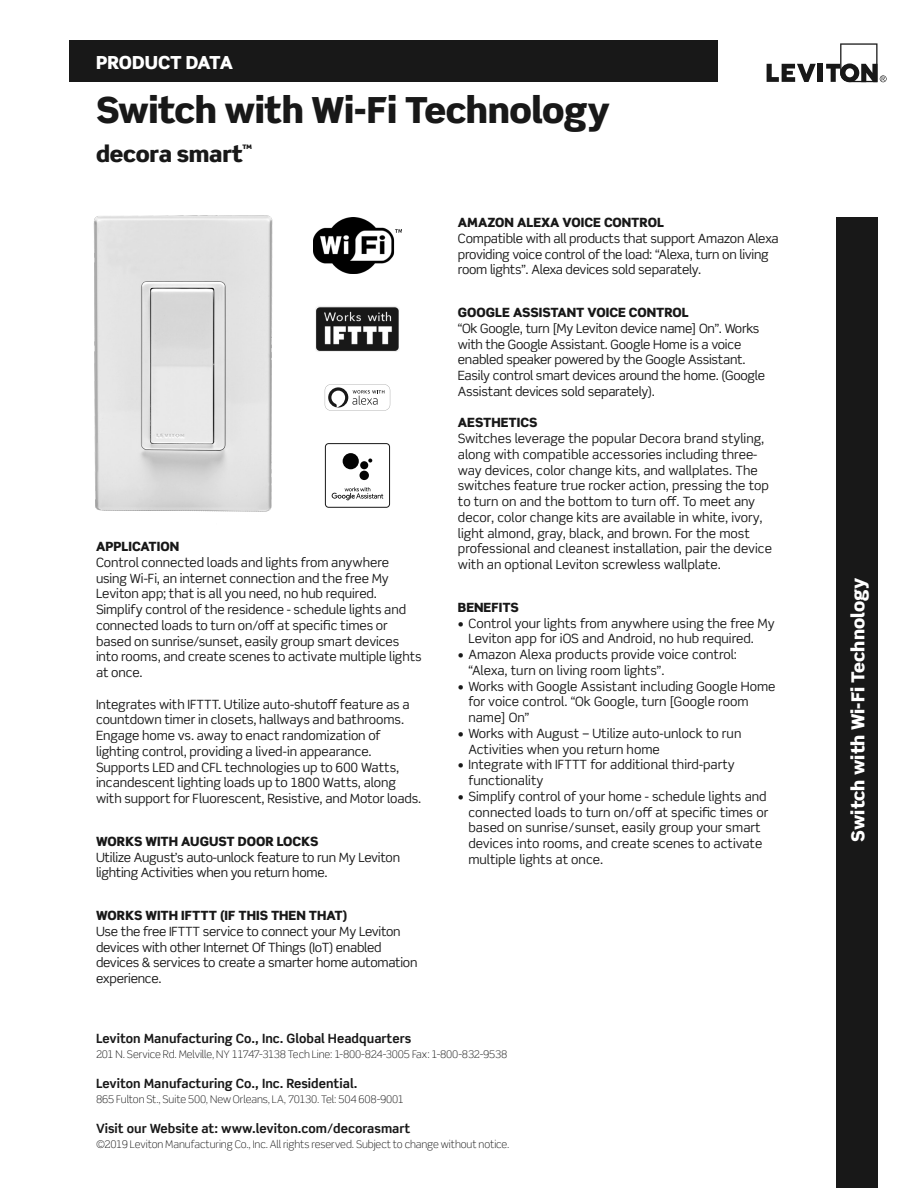
<style>
.page{position:relative;width:918px;height:1188px;background:#fff}
.page>*{position:absolute;margin:0;border:0;box-sizing:border-box;transform-origin:0 0}
.main_head{font:900 36px "Scene Std";letter-spacing:-.015em;color:#181818}
.title_sub{font:900 22.5px "Scene Std";letter-spacing:-.01em;color:#181818}
.t1{font:900 18px "Scene Std";color:#fff}
.t2{font:900 18px "Scene Std";letter-spacing:-.02em;color:#fff}
.Section_Header{font:12.75px/15.8px "Scene Std";letter-spacing:-.005em;color:#181818}
.t3{font:700 12.75px "Scene Std";color:#181818}
.Section_Header-2{font:900 12.75px "Scene Std";color:#181818}
.t4{font:300 10.5px "Scene Std";letter-spacing:-.01em;color:#181818}
.s1{font-weight:900}
</style>
<div class="page">
<div style="left:69px;top:40px;width:648px;height:42px;background:#181818"></div>
<div style="left:836px;top:217px;width:42px;height:971px;background:#181818"></div>
<img style="left:314px;top:217px;width:87px;height:56px">
<img style="left:315px;top:306px;width:84px;height:46px">
<div style="left:325px;top:443px;width:65px;height:65px;border:1px solid #181818;border-radius:3px"></div>
<svg style="left:368px;top:459px;width:4px;height:4px"></svg>
<div style="left:360px;top:461px;width:8px;height:8px;background:#030303;border-radius:50%"></div>
<div style="left:360px;top:471px;width:9px;height:9px;background:#030303;border-radius:50%"></div>
<div style="left:343px;top:453px;width:16px;height:16px;background:#030303;border-radius:50%"></div>
<svg style="left:332px;top:487px;width:51px;height:13px"></svg>
<svg style="left:325px;top:384px;width:65px;height:27px"></svg>
<img style="left:93px;top:215px;width:180px;height:297px">
<svg style="left:767px;top:64px;width:49px;height:18px"></svg>
<div style="left:818px;top:64px;width:5px;height:18px;background:#181818"></div>
<svg style="left:826px;top:43px;width:61px;height:39px"></svg>
<p class="t2" style="left:96px;top:51px;width:138px">PRODUCT DATA</p>
<p class="main_head" style="left:96px;top:86px;width:516px">Switch with Wi-Fi Technology</p>
<p class="title_sub" style="left:96px;top:139px;width:158px">decora smart<sup>™</sup></p>
<p class="Section_Header-2" style="left:96px;top:538px;width:85px">APPLICATION</p>
<p class="Section_Header" style="left:96px;top:554px;width:327px">Control connected loads and lights from anywhere using Wi-Fi, an internet connection and the free My Leviton app; that is all you need, no hub required.<br>Simplify control of the residence - schedule lights and connected loads to turn on/off at specific times or based on sunrise/sunset, easily group smart devices into rooms, and create scenes to activate multiple lights at once.</p>
<p class="Section_Header" style="left:96px;top:696px;width:327px">Integrates with IFTTT. Utilize auto-shutoff feature as a countdown timer in closets, hallways and bathrooms.<br>Engage home vs. away to enact randomization of lighting control, providing a lived-in appearance.<br>Supports LED and CFL technologies up to 600 Watts, incandescent lighting loads up to 1800 Watts, along with support for Fluorescent, Resistive, and Motor loads.</p>
<p class="Section_Header" style="left:96px;top:833px;width:306px"><span class="s1">WORKS WITH AUGUST DOOR LOCKS<br></span>Utilize August’s auto-unlock feature to run My Leviton lighting Activities when you return home.</p>
<p class="Section_Header" style="left:96px;top:907px;width:323px"><span class="s1">WORKS WITH IFTTT (IF THIS THEN THAT)<br></span>Use the free IFTTT service to connect your My Leviton devices with other Internet Of Things (IoT) enabled devices &amp; services to create a smarter home automation experience.</p>
<p class="Section_Header-2" style="left:458px;top:214px;width:208px">AMAZON ALEXA VOICE CONTROL</p>
<p class="Section_Header" style="left:458px;top:230px;width:322px">Compatible with all products that support Amazon Alexa providing voice control of the load: “Alexa, turn on living room lights”. Alexa devices sold separately.</p>
<p class="Section_Header-2" style="left:458px;top:304px;width:233px">GOOGLE ASSISTANT VOICE CONTROL</p>
<p class="Section_Header" style="left:458px;top:320px;width:309px">“Ok Google, turn [My Leviton device name] On”. Works with the Google Assistant. Google Home is a voice enabled speaker powered by the Google Assistant.<br>Easily control smart devices around the home. (Google Assistant devices sold separately).</p>
<p class="Section_Header-2" style="left:458px;top:414px;width:81px">AESTHETICS</p>
<p class="Section_Header" style="left:458px;top:430px;width:316px">Switches leverage the popular Decora brand styling, along with compatible accessories including three&shy;way devices, color change kits, and wallplates. The switches feature true rocker action, pressing the top to turn on and the bottom to turn off. To meet any decor, color change kits are available in white, ivory, light almond, gray, black, and brown. For the most professional and cleanest installation, pair the device with an optional Leviton screwless wallplate.</p>
<p class="Section_Header-2" style="left:458px;top:599px;width:62px">BENEFITS</p>
<p class="Section_Header" style="left:468px;top:615px;width:308px;text-indent:-10px">• Control your lights from anywhere using the free My<br>Leviton app for iOS and Android, no hub required.</p>
<p class="Section_Header" style="left:468px;top:646px;width:270px;text-indent:-10px">• Amazon Alexa products provide voice control: “Alexa, turn on living room lights”.</p>
<p class="Section_Header" style="left:468px;top:678px;width:309px;text-indent:-10px">• Works with Google Assistant including Google Home for voice control. “Ok Google, turn [Google room name] On”</p>
<p class="Section_Header" style="left:468px;top:725px;width:274px;text-indent:-10px">• Works with August – Utilize auto-unlock to run<br>Activities when you return home</p>
<p class="Section_Header" style="left:468px;top:757px;width:268px;text-indent:-10px">• Integrate with IFTTT for additional third-party functionality</p>
<p class="Section_Header" style="left:468px;top:788px;width:301px;text-indent:-10px">• Simplify control of your home - schedule lights and connected loads to turn on/off at specific times or based on sunrise/sunset, easily group your smart devices into rooms, and create scenes to activate multiple lights at once.</p>
<p class="t3" style="left:96px;top:1030px;width:317px">Leviton Manufacturing Co., Inc. Global Headquarters</p>
<p class="t4" style="left:96px;top:1047px;width:413px">201 N. Service Rd. Melville, NY 11747-3138 Tech Line: 1-800-824-3005 Fax: 1-800-832-9538</p>
<p class="t3" style="left:96px;top:1075px;width:263px">Leviton Manufacturing Co., Inc. Residential.</p>
<p class="t4" style="left:96px;top:1092px;width:310px">865 Fulton St., Suite 500, New Orleans, LA, 70130. Tel: 504 608-9001</p>
<p class="t3" style="left:96px;top:1120px;width:316px">Visit our Website at: www.leviton.com/decorasmart</p>
<p class="t4" style="left:96px;top:1137px;width:415px">©2019 Leviton Manufacturing Co., Inc. All rights reserved. Subject to change without notice.</p>
<p class="t1" style="left:846px;top:842px;width:265px;rotate:-90deg">Switch with Wi-Fi Technology</p>
</div>
